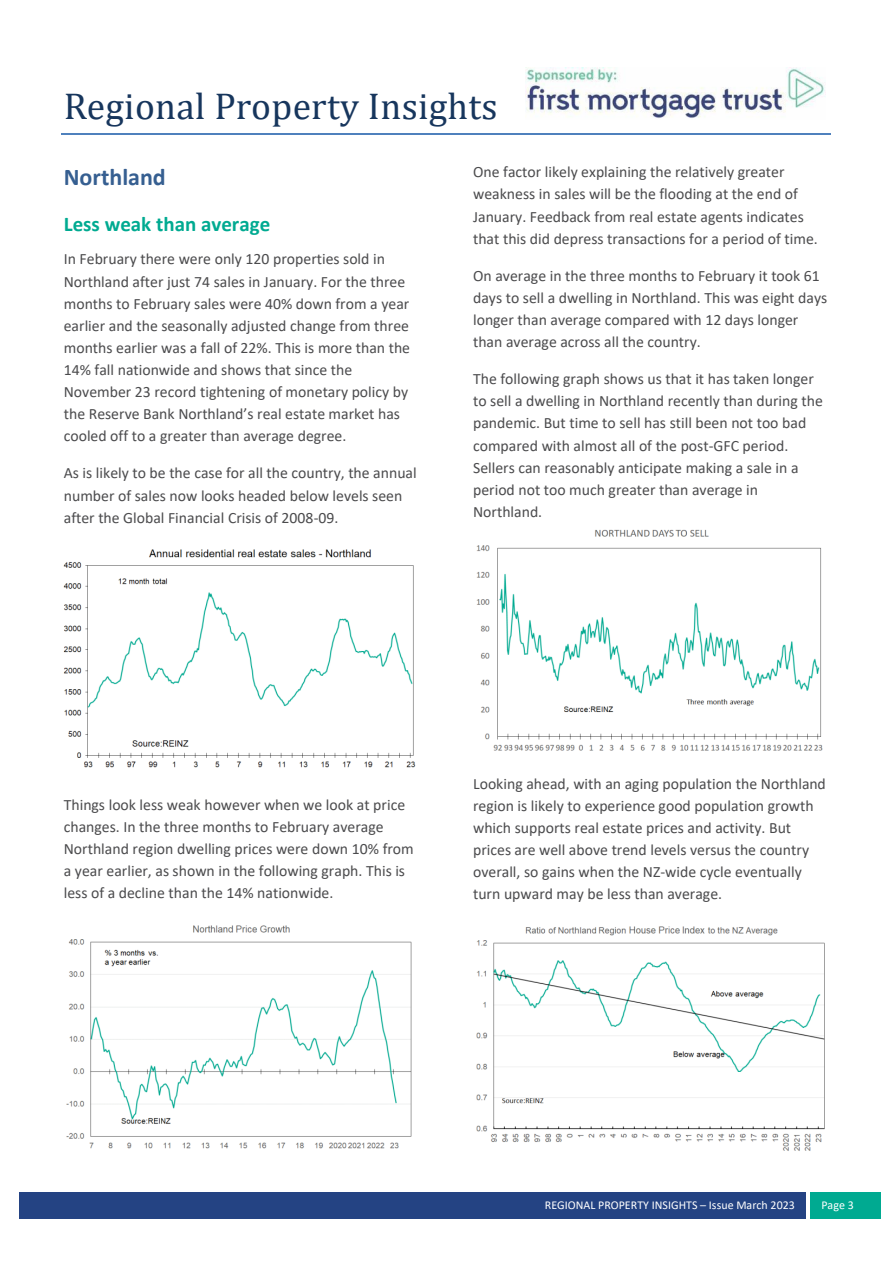
<style>
.page{position:relative;width:893px;height:1263px;background:#fff}
.page>*{position:absolute;margin:0;border:0;box-sizing:border-box;transform-origin:0 0}
.t1{font:37.5px "Cambria";letter-spacing:.01em;color:#17365d}
.t2{font:700 24px "Calibri";color:#365f91}
.t3{font:700 21px "Calibri";color:#00aa91}
.t4{font:15.75px/22px "Calibri";color:#4b4b4d}
.t5{font:12px "Calibri";color:#fff}
</style>
<div class="page">
<hr style="left:62px;top:134px;width:769px;height:1px;background:#4f81bd">
<img style="left:526px;top:67px;width:299px;height:51px">
<div style="left:19px;top:1192px;width:787px;height:27px;background:#244383"></div>
<div style="left:811px;top:1192px;width:70px;height:27px;background:#00aa91"></div>
<img style="left:64px;top:549px;width:352px;height:219px">
<img style="left:66px;top:925px;width:346px;height:224px">
<img style="left:476px;top:529px;width:347px;height:222px">
<img style="left:476px;top:926px;width:349px;height:225px">
<h1 class="t1" style="left:64px;top:84px;width:435px">Regional Property Insights</h1>
<h1 class="t2" style="left:64px;top:167px;width:104px">Northland</h1>
<h2 class="t3" style="left:64px;top:215px;width:208px">Less weak than average</h2>
<p class="t4" style="left:64px;top:249px;width:348px">In February there were only 120 properties sold in Northland after just 74 sales in January. For the three months to February sales were 40% down from a year earlier and the seasonally adjusted change from three months earlier was a fall of 22%. This is more than the 14% fall nationwide and shows that since the November 23 record tightening of monetary policy by the Reserve Bank Northland’s real estate market has cooled off to a greater than average degree.</p>
<p class="t4" style="left:64px;top:463px;width:355px">As is likely to be the case for all the country, the annual number of sales now looks headed below levels seen after the Global Financial Crisis of 2008-09.</p>
<p class="t4" style="left:473px;top:162px;width:346px">One factor likely explaining the relatively greater weakness in sales will be the flooding at the end of January. Feedback from real estate agents indicates that this did depress transactions for a period of time.</p>
<p class="t4" style="left:473px;top:266px;width:356px">On average in the three months to February it took 61 days to sell a dwelling in Northland. This was eight days longer than average compared with 12 days longer than average across all the country.</p>
<p class="t4" style="left:473px;top:369px;width:351px">The following graph shows us that it has taken longer to sell a dwelling in Northland recently than during the pandemic. But time to sell has still been not too bad compared with almost all of the post-GFC period.<br>Sellers can reasonably anticipate making a sale in a period not too much greater than average in Northland.</p>
<p class="t4" style="left:64px;top:795px;width:351px">Things look less weak however when we look at price changes. In the three months to February average Northland region dwelling prices were down 10% from a year earlier, as shown in the following graph. This is less of a decline than the 14% nationwide.</p>
<p class="t4" style="left:473px;top:774px;width:354px">Looking ahead, with an aging population the Northland region is likely to experience good population growth which supports real estate prices and activity. But prices are well above trend levels versus the country overall, so gains when the NZ-wide cycle eventually turn upward may be less than average.</p>
<p class="t5" style="left:545px;top:1200px;width:252px">REGIONAL PROPERTY INSIGHTS – Issue March 2023</p>
<p class="t5" style="left:821px;top:1200px;width:34px">Page 3</p>
</div>
